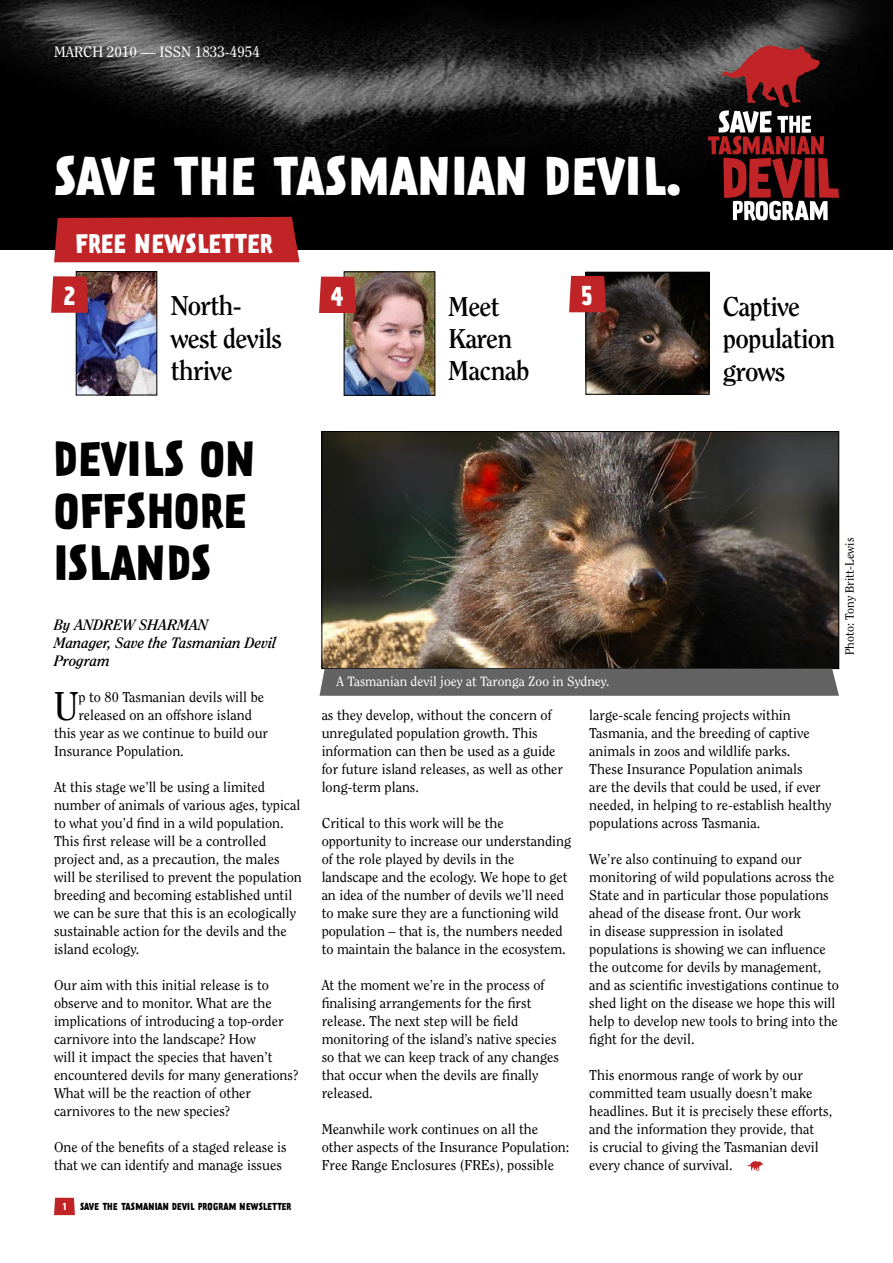
<style>
.page{position:relative;width:893px;height:1263px;background:#fff}
.page>*{position:absolute;margin:0;border:0;box-sizing:border-box;transform-origin:0 0}
.t1{font:700 48px "Prater Sans Two";color:#fff}
.Prater_-_black{font:700 43.5px/52.2px "Prater Sans Two";color:#000}
.Clearface__no_hyphen{font:39.9px "Clearface Std";color:#000}
.Prater_-_black-2{font:700 27px/32.4px "Clearface Std";letter-spacing:-.03em;color:#000}
.t2{font:700 24px "Prater Sans Two";color:#fff}
.Clearface__no_hyphen-2{font:italic 700 15px/18px "Clearface Std";color:#000}
.Clearface__no_grid{font:15px "Clearface Std";color:#fff}
.Clearface__no_hyphen-3{font:14.25px/18px "Clearface Std";color:#000}
.t3{font:13.5px "Clearface Std";color:#fff}
.t4{font:12px "Clearface Std";color:#000}
.t5{font:700 9px "Prater Sans Two";color:#000}
.t6{font:700 9px "Prater Sans Two";color:#fff}
</style>
<div class="page">
<img style="left:588px;top:274px;width:119px;height:118px">
<div style="left:586px;top:272px;width:123px;height:122px;border:1px solid #000"></div>
<img style="left:346px;top:274px;width:87px;height:119px">
<div style="left:344px;top:272px;width:91px;height:123px;border:1px solid #000"></div>
<img style="left:0;top:0;width:893px;height:249px">
<svg style="left:708px;top:46px;width:131px;height:175px;background:#5e2d2e"></svg>
<div style="left:54px;top:217px;width:245px;height:45px;background:#c02427"></div>
<svg style="left:319px;top:277px;width:37px;height:36px"></svg>
<svg style="left:569px;top:276px;width:37px;height:36px"></svg>
<svg style="left:54px;top:1198px;width:21px;height:17px"></svg>
<svg style="left:747px;top:1161px;width:16px;height:10px"></svg>
<img style="left:324px;top:433px;width:513px;height:234px">
<div style="left:322px;top:431px;width:517px;height:238px;border:1px solid #000"></div>
<div style="left:320px;top:669px;width:519px;height:27px;background:#636363"></div>
<img style="left:78px;top:273px;width:77px;height:120px">
<div style="left:76px;top:271px;width:81px;height:124px;border:1px solid #000"></div>
<svg style="left:51px;top:276px;width:37px;height:37px"></svg>
<p class="Clearface__no_grid" style="left:54px;top:43px;width:207px">MARCH 2010 — ISSN 1833-4954</p>
<p class="t1" style="left:54px;top:146px;width:629px">SAVE THE TASMANIAN DEVIL.</p>
<p class="t2" style="left:75px;top:228px;width:199px">FREE NEWSLETTER</p>
<p class="t2" style="left:63px;top:280px;width:14px">2</p>
<p class="Prater_-_black-2" style="left:171px;top:290px;width:113px">North&shy;west devils thrive</p>
<p class="t2" style="left:331px;top:281px;width:15px">4</p>
<p class="Prater_-_black-2" style="left:448px;top:290px;width:83px">Meet<br>Karen<br>Macnab</p>
<p class="t2" style="left:582px;top:280px;width:13px">5</p>
<p class="Prater_-_black-2" style="left:723px;top:290px;width:114px">Captive population grows</p>
<p class="Prater_-_black" style="left:54px;top:433px;width:203px">DEVILS ON<br>OFFSHORE<br>ISLANDS</p>
<p class="Clearface__no_hyphen-2" style="left:54px;top:616px;width:224px">By ANDREW SHARMAN<br>Manager, Save the Tasmanian Devil<br>Program</p>
<p class="Clearface__no_hyphen" style="left:54px;top:682px;width:26px">U</p>
<p class="Clearface__no_hyphen-3" style="left:78px;top:688px;width:187px">p to 80 Tasmanian devils will be</p>
<p class="Clearface__no_hyphen-3" style="left:78px;top:706px;width:175px">released on an offshore island</p>
<p class="Clearface__no_hyphen-3" style="left:54px;top:724px;width:216px">this year as we continue to build our</p>
<p class="Clearface__no_hyphen-3" style="left:54px;top:742px;width:131px">Insurance Population.</p>
<p class="Clearface__no_hyphen-3" style="left:54px;top:778px;width:249px">At this stage we’ll be using a limited number of animals of various ages, typical to what you’d find in a wild population.<br>This first release will be a controlled project and, as a precaution, the males will be sterilised to prevent the population breeding and becoming established until we can be sure that this is an ecologically sustainable action for the devils and the island ecology.</p>
<p class="Clearface__no_hyphen-3" style="left:54px;top:976px;width:246px">Our aim with this initial release is to observe and to monitor. What are the implications of introducing a top-order carnivore into the landscape? How<br>will it impact the species that haven’t encountered devils for many generations?<br>What will be the reaction of other carnivores to the new species?</p>
<p class="Clearface__no_hyphen-3" style="left:54px;top:1138px;width:234px">One of the benefits of a staged release is that we can identify and manage issues</p>
<p class="t6" style="left:63px;top:1200px;width:5px">1</p>
<p class="t5" style="left:80px;top:1201px;width:213px">SAVE THE TASMANIAN DEVIL PROGRAM NEWSLETTER</p>
<p class="t3" style="left:337px;top:673px;width:274px">A Tasmanian devil joey at Taronga Zoo in Sydney.</p>
<p class="t4" style="left:842px;top:655px;width:119px;rotate:-90deg">Photo: Tony Britt-Lewis</p>
<p class="Clearface__no_hyphen-3" style="left:322px;top:706px;width:243px">as they develop, without the concern of unregulated population growth. This information can then be used as a guide for future island releases, as well as other long-term plans.</p>
<p class="Clearface__no_hyphen-3" style="left:322px;top:814px;width:251px">Critical to this work will be the opportunity to increase our understanding of the role played by devils in the landscape and the ecology. We hope to get an idea of the number of devils we’ll need to make sure they are a functioning wild population – that is, the numbers needed to maintain the balance in the ecosystem.</p>
<p class="Clearface__no_hyphen-3" style="left:322px;top:976px;width:239px">At the moment we’re in the process of finalising arrangements for the first release. The next step will be field monitoring of the island’s native species so that we can keep track of any changes that occur when the devils are finally released.</p>
<p class="Clearface__no_hyphen-3" style="left:322px;top:1120px;width:249px">Meanwhile work continues on all the other aspects of the Insurance Population:<br>Free Range Enclosures (FREs), possible</p>
<p class="Clearface__no_hyphen-3" style="left:589px;top:706px;width:244px">large-scale fencing projects within Tasmania, and the breeding of captive animals in zoos and wildlife parks.<br>These Insurance Population animals<br>are the devils that could be used, if ever needed, in helping to re-establish healthy populations across Tasmania.</p>
<p class="Clearface__no_hyphen-3" style="left:589px;top:850px;width:251px">We’re also continuing to expand our monitoring of wild populations across the State and in particular those populations ahead of the disease front. Our work<br>in disease suppression in isolated populations is showing we can influence the outcome for devils by management, and as scientific investigations continue to shed light on the disease we hope this will help to develop new tools to bring into the fight for the devil.</p>
<p class="Clearface__no_hyphen-3" style="left:589px;top:1066px;width:245px">This enormous range of work by our committed team usually doesn’t make headlines. But it is precisely these efforts, and the information they provide, that<br>is crucial to giving the Tasmanian devil every chance of survival.</p>
</div>
